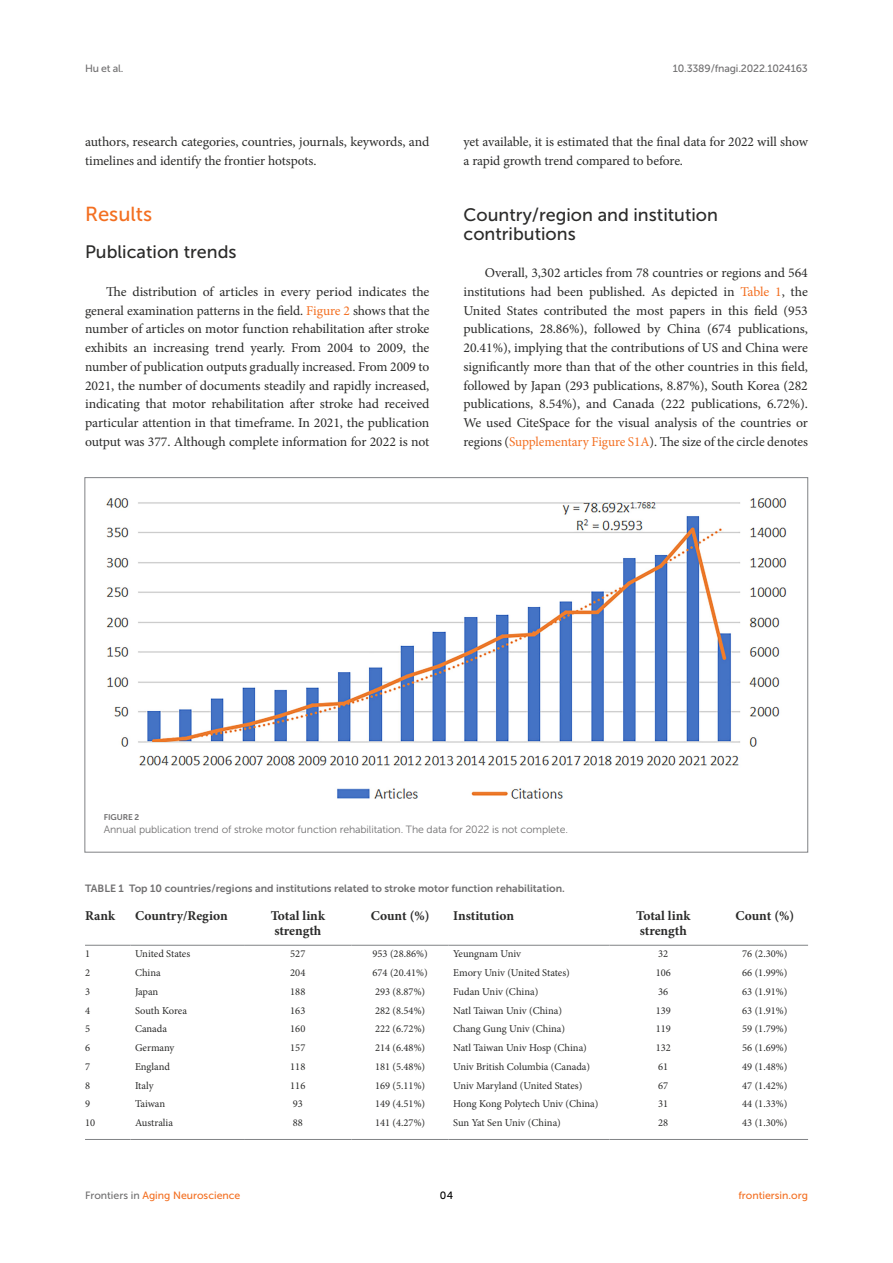
<style>
.page{position:relative;width:893px;height:1263px;background:#fff}
.page>*{position:absolute;margin:0;border:0;box-sizing:border-box;transform-origin:0 0}
.HEAD_1{font:20.25px "Museo Sans 500";color:#f36f21}
.HEAD_2{font:18px/18.8px "Museo Sans 500";color:#2b2b2a}
.HEAD_2_after_HEAD_1{font:18px "Museo Sans 500";color:#2b2b2a}
.TEXT_FLUSH{font:13.5px/18.8px "Minion Pro";letter-spacing:-.01em;color:#2b2b2a;text-align:justify}
.TEXT{font:13.5px/18.8px "Minion Pro";letter-spacing:-.005em;color:#2b2b2a}
.TB_CH{font:700 13.5px/15px "Minion Pro";letter-spacing:-.005em;color:#2b2b2a}
.TB_TX{font:10.5px "Minion Pro";color:#2b2b2a}
.FIG_LEG{font:10.5px "Museo Sans 300";letter-spacing:-.01em;color:#706f70}
.TT{font:10.5px "Museo Sans 700";color:#706f70}
.t1{font:10.5px "Museo Sans 500";color:#f36f21}
.t2{font:10.5px "Museo Sans 500";letter-spacing:-.015em;color:#706f70}
.t3{font:10.5px "Museo Sans 500";color:#000}
.FIG_HD{font:8.25px "Museo Sans 700";letter-spacing:-.01em;color:#706f70}
.s1{color:#f36f21}
.s2{color:#706f70}
</style>
<div class="page">
<img style="left:106px;top:498px;width:681px;height:301px">
<hr style="left:609px;top:1139px;width:108px;height:1px;background:#808285">
<hr style="left:449px;top:1139px;width:160px;height:1px;background:#808285">
<hr style="left:352px;top:1139px;width:97px;height:1px;background:#808285">
<hr style="left:244px;top:1139px;width:108px;height:1px;background:#808285">
<hr style="left:130px;top:1139px;width:114px;height:1px;background:#808285">
<hr style="left:717px;top:1139px;width:91px;height:1px;background:#808285">
<hr style="left:85px;top:1139px;width:45px;height:1px;background:#808285">
<hr style="left:130px;top:945px;width:114px;height:1px;background:#808285">
<hr style="left:244px;top:945px;width:108px;height:1px;background:#808285">
<hr style="left:352px;top:945px;width:97px;height:1px;background:#808285">
<hr style="left:449px;top:945px;width:160px;height:1px;background:#808285">
<hr style="left:609px;top:945px;width:108px;height:1px;background:#808285">
<hr style="left:717px;top:945px;width:91px;height:1px;background:#808285">
<hr style="left:85px;top:945px;width:45px;height:1px;background:#808285">
<p class="t2" style="left:85px;top:63px;width:40px">Hu et al.</p>
<p class="t2" style="left:673px;top:63px;width:137px">10.3389/fnagi.2022.1024163</p>
<p class="TEXT" style="left:85px;top:132px;width:346px">authors, research categories, countries, journals, keywords, and timelines and identify the frontier hotspots.</p>
<p class="HEAD_1" style="left:85px;top:203px;width:69px">Results</p>
<p class="HEAD_2_after_HEAD_1" style="left:85px;top:242px;width:153px">Publication trends</p>
<p class="TEXT_FLUSH" style="left:85px;top:282px;width:346px;text-indent:21px">The distribution of articles in every period indicates the general examination patterns in the field. <span class="s1">Figure 2</span> shows that the number of articles on motor function rehabilitation after stroke exhibits an increasing trend yearly. From 2004 to 2009, the number of publication outputs gradually increased. From 2009 to 2021, the number of documents steadily and rapidly increased, indicating that motor rehabilitation after stroke had received particular attention in that timeframe. In 2021, the publication output was 377. Although complete information for 2022 is not</p>
<p class="TEXT_FLUSH" style="left:463px;top:132px;width:346px">yet available, it is estimated that the final data for 2022 will show a rapid growth trend compared to before.</p>
<p class="HEAD_2" style="left:463px;top:205px;width:256px">Country/region and institution contributions</p>
<p class="TEXT_FLUSH" style="left:463px;top:263px;width:346px;text-indent:21px">Overall, 3,302 articles from 78 countries or regions and 564 institutions had been published. As depicted in <span class="s1">Table 1</span>, the United States contributed the most papers in this field (953 publications, 28.86%), followed by China (674 publications, 20.41%), implying that the contributions of US and China were significantly more than that of the other countries in this field, followed by Japan (293 publications, 8.87%), South Korea (282 publications, 8.54%), and Canada (222 publications, 6.72%).<br>We used CiteSpace for the visual analysis of the countries or regions (<span class="s1">Supplementary Figure S1A</span>). The size of the circle denotes</p>
<p class="FIG_HD" style="left:104px;top:812px;width:37px">FIGURE 2</p>
<p class="FIG_LEG" style="left:104px;top:824px;width:466px">Annual publication trend of stroke motor function rehabilitation. The data for 2022 is not complete.</p>
<p class="TT" style="left:85px;top:882px;width:481px">TABLE 1 Top 10 countries/regions and institutions related to stroke motor function rehabilitation.</p>
<p class="TB_CH" style="left:85px;top:907px;width:31px">Rank</p>
<p class="TB_CH" style="left:135px;top:907px;width:94px">Country/Region</p>
<p class="TB_CH" style="left:271px;top:907px;width:56px">Total link strength</p>
<p class="TB_CH" style="left:371px;top:907px;width:60px">Count (%)</p>
<p class="TB_CH" style="left:453px;top:907px;width:63px">Institution</p>
<p class="TB_CH" style="left:636px;top:907px;width:56px">Total link strength</p>
<p class="TB_CH" style="left:735px;top:907px;width:60px">Count (%)</p>
<p class="TB_TX" style="left:85px;top:947px;width:7px">1</p>
<p class="TB_TX" style="left:135px;top:947px;width:57px">United States</p>
<p class="TB_TX" style="left:290px;top:947px;width:17px">527</p>
<p class="TB_TX" style="left:372px;top:947px;width:57px">953 (28.86%)</p>
<p class="TB_TX" style="left:453px;top:947px;width:69px">Yeungnam Univ</p>
<p class="TB_TX" style="left:658px;top:947px;width:12px">32</p>
<p class="TB_TX" style="left:742px;top:947px;width:47px">76 (2.30%)</p>
<p class="TB_TX" style="left:85px;top:966px;width:7px">2</p>
<p class="TB_TX" style="left:135px;top:966px;width:27px">China</p>
<p class="TB_TX" style="left:290px;top:966px;width:17px">204</p>
<p class="TB_TX" style="left:372px;top:966px;width:57px">674 (20.41%)</p>
<p class="TB_TX" style="left:453px;top:966px;width:118px">Emory Univ (United States)</p>
<p class="TB_TX" style="left:656px;top:966px;width:17px">106</p>
<p class="TB_TX" style="left:742px;top:966px;width:47px">66 (1.99%)</p>
<p class="TB_TX" style="left:85px;top:984px;width:7px">3</p>
<p class="TB_TX" style="left:135px;top:984px;width:25px">Japan</p>
<p class="TB_TX" style="left:290px;top:984px;width:17px">188</p>
<p class="TB_TX" style="left:375px;top:984px;width:52px">293 (8.87%)</p>
<p class="TB_TX" style="left:453px;top:984px;width:87px">Fudan Univ (China)</p>
<p class="TB_TX" style="left:658px;top:984px;width:12px">36</p>
<p class="TB_TX" style="left:742px;top:984px;width:47px">63 (1.91%)</p>
<p class="TB_TX" style="left:85px;top:1003px;width:7px">4</p>
<p class="TB_TX" style="left:135px;top:1003px;width:54px">South Korea</p>
<p class="TB_TX" style="left:290px;top:1003px;width:17px">163</p>
<p class="TB_TX" style="left:375px;top:1003px;width:52px">282 (8.54%)</p>
<p class="TB_TX" style="left:453px;top:1003px;width:110px">Natl Taiwan Univ (China)</p>
<p class="TB_TX" style="left:656px;top:1003px;width:17px">139</p>
<p class="TB_TX" style="left:742px;top:1003px;width:47px">63 (1.91%)</p>
<p class="TB_TX" style="left:85px;top:1022px;width:7px">5</p>
<p class="TB_TX" style="left:135px;top:1022px;width:34px">Canada</p>
<p class="TB_TX" style="left:290px;top:1022px;width:17px">160</p>
<p class="TB_TX" style="left:375px;top:1022px;width:52px">222 (6.72%)</p>
<p class="TB_TX" style="left:453px;top:1022px;width:114px">Chang Gung Univ (China)</p>
<p class="TB_TX" style="left:656px;top:1022px;width:17px">119</p>
<p class="TB_TX" style="left:742px;top:1022px;width:47px">59 (1.79%)</p>
<p class="TB_TX" style="left:85px;top:1041px;width:7px">6</p>
<p class="TB_TX" style="left:135px;top:1041px;width:41px">Germany</p>
<p class="TB_TX" style="left:290px;top:1041px;width:17px">157</p>
<p class="TB_TX" style="left:375px;top:1041px;width:52px">214 (6.48%)</p>
<p class="TB_TX" style="left:453px;top:1041px;width:135px">Natl Taiwan Univ Hosp (China)</p>
<p class="TB_TX" style="left:656px;top:1041px;width:17px">132</p>
<p class="TB_TX" style="left:742px;top:1041px;width:47px">56 (1.69%)</p>
<p class="TB_TX" style="left:85px;top:1059px;width:7px">7</p>
<p class="TB_TX" style="left:135px;top:1059px;width:37px">England</p>
<p class="TB_TX" style="left:290px;top:1059px;width:17px">118</p>
<p class="TB_TX" style="left:375px;top:1059px;width:52px">181 (5.48%)</p>
<p class="TB_TX" style="left:453px;top:1059px;width:139px">Univ British Columbia (Canada)</p>
<p class="TB_TX" style="left:658px;top:1059px;width:12px">61</p>
<p class="TB_TX" style="left:742px;top:1059px;width:47px">49 (1.48%)</p>
<p class="TB_TX" style="left:85px;top:1078px;width:7px">8</p>
<p class="TB_TX" style="left:135px;top:1078px;width:20px">Italy</p>
<p class="TB_TX" style="left:290px;top:1078px;width:17px">116</p>
<p class="TB_TX" style="left:375px;top:1078px;width:52px">169 (5.11%)</p>
<p class="TB_TX" style="left:453px;top:1078px;width:131px">Univ Maryland (United States)</p>
<p class="TB_TX" style="left:658px;top:1078px;width:12px">67</p>
<p class="TB_TX" style="left:742px;top:1078px;width:47px">47 (1.42%)</p>
<p class="TB_TX" style="left:85px;top:1097px;width:7px">9</p>
<p class="TB_TX" style="left:135px;top:1097px;width:32px">Taiwan</p>
<p class="TB_TX" style="left:293px;top:1097px;width:12px">93</p>
<p class="TB_TX" style="left:375px;top:1097px;width:52px">149 (4.51%)</p>
<p class="TB_TX" style="left:453px;top:1097px;width:147px">Hong Kong Polytech Univ (China)</p>
<p class="TB_TX" style="left:658px;top:1097px;width:12px">31</p>
<p class="TB_TX" style="left:742px;top:1097px;width:47px">44 (1.33%)</p>
<p class="TB_TX" style="left:85px;top:1116px;width:12px">10</p>
<p class="TB_TX" style="left:135px;top:1116px;width:40px">Australia</p>
<p class="TB_TX" style="left:293px;top:1116px;width:12px">88</p>
<p class="TB_TX" style="left:375px;top:1116px;width:52px">141 (4.27%)</p>
<p class="TB_TX" style="left:453px;top:1116px;width:109px">Sun Yat Sen Univ (China)</p>
<p class="TB_TX" style="left:658px;top:1116px;width:12px">28</p>
<p class="TB_TX" style="left:742px;top:1116px;width:47px">43 (1.30%)</p>
<p class="t1" style="left:85px;top:1190px;width:157px"><span class="s2">Frontiers in</span> Aging Neuroscience</p>
<p class="t3" style="left:440px;top:1190px;width:15px">04</p>
<p class="t1" style="left:738px;top:1190px;width:71px">frontiersin.org</p>
</div>
